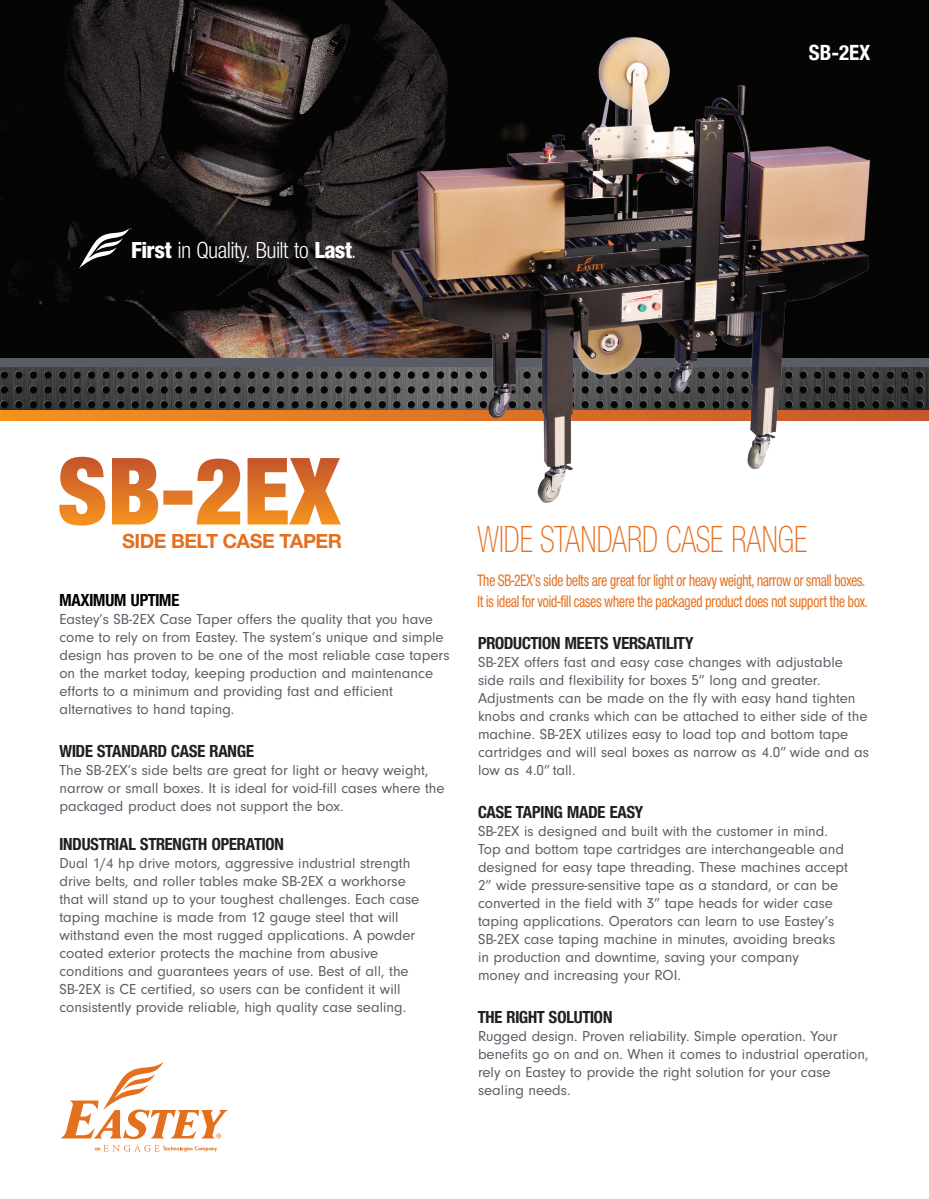
<style>
.page{position:relative;width:929px;height:1199px;background:#fff}
.page>*{position:absolute;margin:0;border:0;box-sizing:border-box;transform-origin:0 0}
.t1{font:39px "Nimbus San Nov D Ligh Cond";color:#e4701e;scale:.85 1}
.t2{font:condensed 24px "Nimbus San Nov D";color:#fff}
.t3{font:700 21px "Nimbus San Nov D";color:#e4701e}
.t4{font:700 condensed 21px "Helvetica Neue";color:#fff}
.t5{font:700 condensed 18px "Nimbus San Nov D";color:#231f20}
.t6{font:700 condensed 18px "Nimbus San Nov D";color:#000}
.t7{font:500 condensed 17.25px/20.7px "Nimbus San Nov D";color:#e4701e;scale:.85 1}
.Sub_Head{font:15px/18px "Neuzeit Gro T";color:#5a5d66}
.s1{font-family:"Nimbus San Nov D Heav Cond";font-stretch:normal}
</style>
<div class="page">
<svg style="left:0;top:419px;width:929px;height:2px"></svg>
<img style="left:0;top:0;width:929px;height:357px">
<img style="left:0;top:366px;width:929px;height:44px">
<div style="left:0;top:357px;width:929px;height:9px;background:#5a5d66"></div>
<svg style="left:0;top:410px;width:929px;height:9px;background:#e88122"></svg>
<img style="left:367px;top:23px;width:526px;height:480px">
<svg style="left:79px;top:228px;width:52px;height:40px"></svg>
<svg style="left:59px;top:457px;width:282px;height:68px"></svg>
<svg style="left:60px;top:1062px;width:168px;height:77px"></svg>
<svg style="left:95px;top:1145px;width:122px;height:6px"></svg>
<p class="t2" style="left:132px;top:237px;width:225px"><span class="s1">First</span> in Quality. Built to <span class="s1">Last</span>.</p>
<p class="t4" style="left:809px;top:40px;width:63px">SB-2EX</p>
<p class="t3" style="left:122px;top:529px;width:221px">SIDE BELT CASE TAPER</p>
<p class="t6" style="left:59px;top:589px;width:121px">MAXIMUM UPTIME</p>
<p class="Sub_Head" style="left:59px;top:610px;width:392px">Eastey’s SB-2EX Case Taper offers the quality that you have come to rely on from Eastey. The system’s unique and simple design has proven to be one of the most reliable case tapers on the market today, keeping production and maintenance efforts to a minimum and providing fast and efficient alternatives to hand taping.</p>
<p class="t5" style="left:59px;top:740px;width:196px">WIDE STANDARD CASE RANGE</p>
<p class="Sub_Head" style="left:59px;top:761px;width:387px">The SB-2EX’s side belts are great for light or heavy weight, narrow or small boxes. It is ideal for void-fill cases where the packaged product does not support the box.</p>
<p class="t5" style="left:59px;top:834px;width:226px">INDUSTRIAL STRENGTH OPERATION</p>
<p class="Sub_Head" style="left:59px;top:854px;width:361px">Dual 1/4 hp drive motors, aggressive industrial strength drive belts, and roller tables make SB-2EX a workhorse that will stand up to your toughest challenges. Each case taping machine is made from 12 gauge steel that will withstand even the most rugged applications. A powder coated exterior protects the machine from abusive conditions and guarantees years of use. Best of all, the SB-2EX is CE certified, so users can be confident it will consistently provide reliable, high quality case sealing.</p>
<p class="t1" style="left:477px;top:519px;width:389px">WIDE STANDARD CASE RANGE</p>
<p class="t7" style="left:477px;top:570px;width:460px">The SB-2EX’s side belts are great for light or heavy weight, narrow or small boxes.<br>It is ideal for void-fill cases where the packaged product does not support the box.</p>
<p class="t5" style="left:478px;top:632px;width:217px">PRODUCTION MEETS VERSATILITY</p>
<p class="Sub_Head" style="left:478px;top:653px;width:393px">SB-2EX offers fast and easy case changes with adjustable side rails and flexibility for boxes 5” long and greater.<br>Adjustments can be made on the fly with easy hand tighten knobs and cranks which can be attached to either side of the machine. SB-2EX utilizes easy to load top and bottom tape cartridges and will seal boxes as narrow as 5 wide and as low as 4.5” tall.</p>
<p class="t5" style="left:478px;top:802px;width:167px">CASE TAPING MADE EASY</p>
<p class="Sub_Head" style="left:478px;top:822px;width:371px">SB-2EX is designed and built with the customer in mind.<br>Top and bottom tape cartridges are interchangeable and designed for easy tape threading. These machines accept 2” wide pressure-sensitive tape as a standard, or can be converted in the field with 3” tape heads for wider case taping applications. Operators can learn to use Eastey’s SB-2EX case taping machine in minutes, avoiding breaks in production and downtime, saving your company<br>money and increasing your ROI.</p>
<p class="t5" style="left:478px;top:1007px;width:136px">THE RIGHT SOLUTION</p>
<p class="Sub_Head" style="left:478px;top:1027px;width:392px">Rugged design. Proven reliability. Simple operation. Your benefits go on and on. When it comes to industrial operation, rely on Eastey to provide the right solution for your case sealing needs.</p>
<p class="Sub_Head" style="left:762px;top:744px;width:26px">4.0”</p>
<p class="Sub_Head" style="left:526px;top:761px;width:26px">4.0”</p>
</div>
